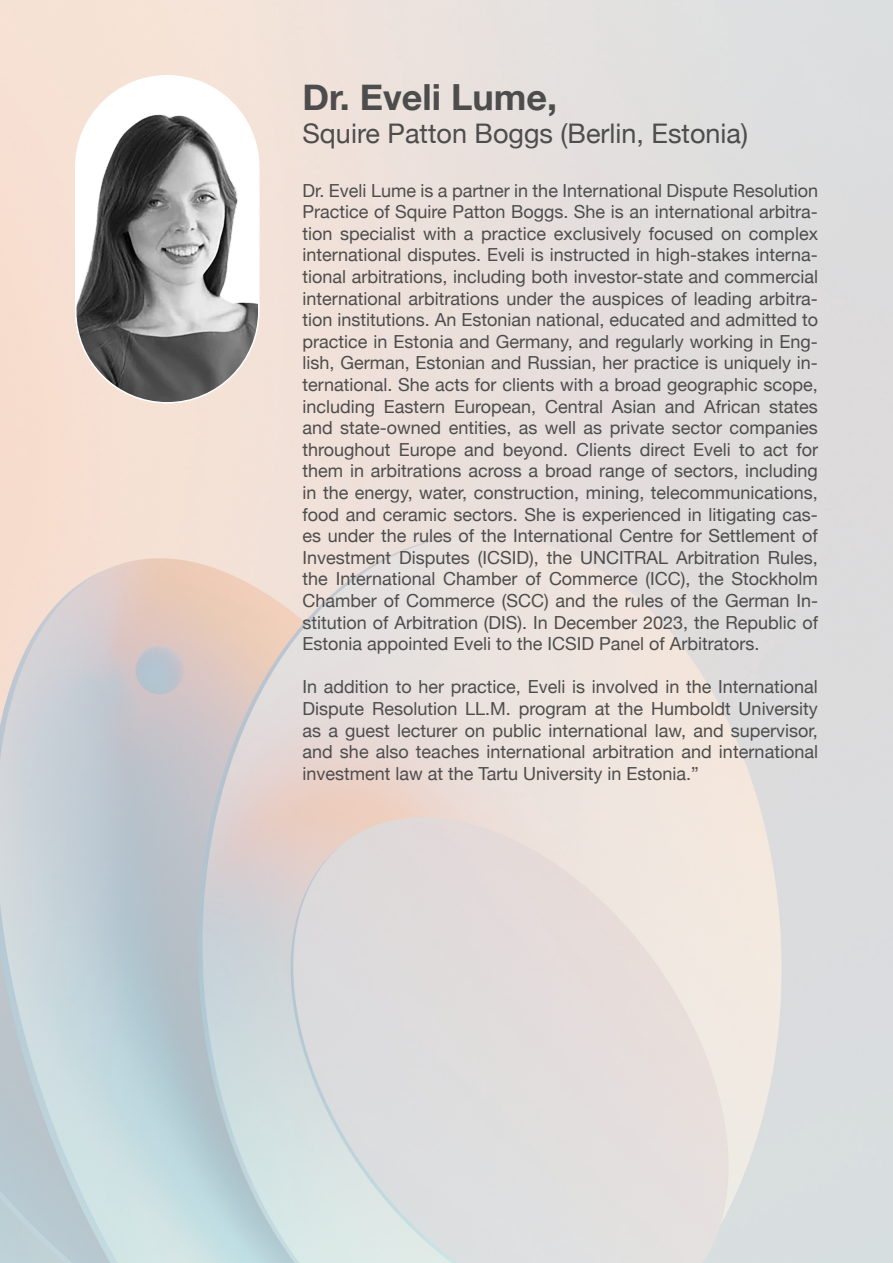
<style>
.page{position:relative;width:893px;height:1263px;background:#fff}
.page>*{position:absolute;margin:0;border:0;box-sizing:border-box;transform-origin:0 0}
.t1{font:700 36px "Helvetica Neue";color:#4d4d4d}
.t2{font:27px "Helvetica Neue";color:#4d4d4d}
.t3{font:18px/21.6px "Helvetica Neue";color:#4d4d4d;text-align:justify}
</style>
<div class="page">
<img style="left:76px;top:114px;width:183px;height:289px">
<div style="left:75px;top:75px;width:185px;height:329px;border:2px solid #fff;border-radius:92px"></div>
<h1 class="t1" style="left:302px;top:69px;width:256px">Dr. Eveli Lume,</h1>
<h2 class="t2" style="left:302px;top:113px;width:447px">Squire Patton Boggs (Berlin, Estonia)</h2>
<p class="t3" style="left:302px;top:180px;width:517px">Dr. Eveli Lume is a partner in the International Dispute Resolution Practice of Squire Patton Boggs. She is an international arbitra&shy;tion specialist with a practice exclusively focused on complex international disputes. Eveli is instructed in high-stakes interna&shy;tional arbitrations, including both investor-state and commercial international arbitrations under the auspices of leading arbitra&shy;tion institutions. An Estonian national, educated and admitted to practice in Estonia and Germany, and regularly working in Eng&shy;lish, German, Estonian and Russian, her practice is uniquely in&shy;ternational. She acts for clients with a broad geographic scope, including Eastern European, Central Asian and African states and state-owned entities, as well as private sector companies throughout Europe and beyond. Clients direct Eveli to act for them in arbitrations across a broad range of sectors, including in the energy, water, construction, mining, telecommunications, food and ceramic sectors. She is experienced in litigating cas&shy;es under the rules of the International Centre for Settlement of Investment Disputes (ICSID), the UNCITRAL Arbitration Rules, the International Chamber of Commerce (ICC), the Stockholm Chamber of Commerce (SCC) and the rules of the German In&shy;stitution of Arbitration (DIS). In December 2023, the Republic of Estonia appointed Eveli to the ICSID Panel of Arbitrators.</p>
<p class="t3" style="left:302px;top:677px;width:517px">In addition to her practice, Eveli is involved in the International Dispute Resolution LL.M. program at the Humboldt University as a guest lecturer on public international law, and supervisor, and she also teaches international arbitration and international investment law at the Tartu University in Estonia.”</p>
</div>
